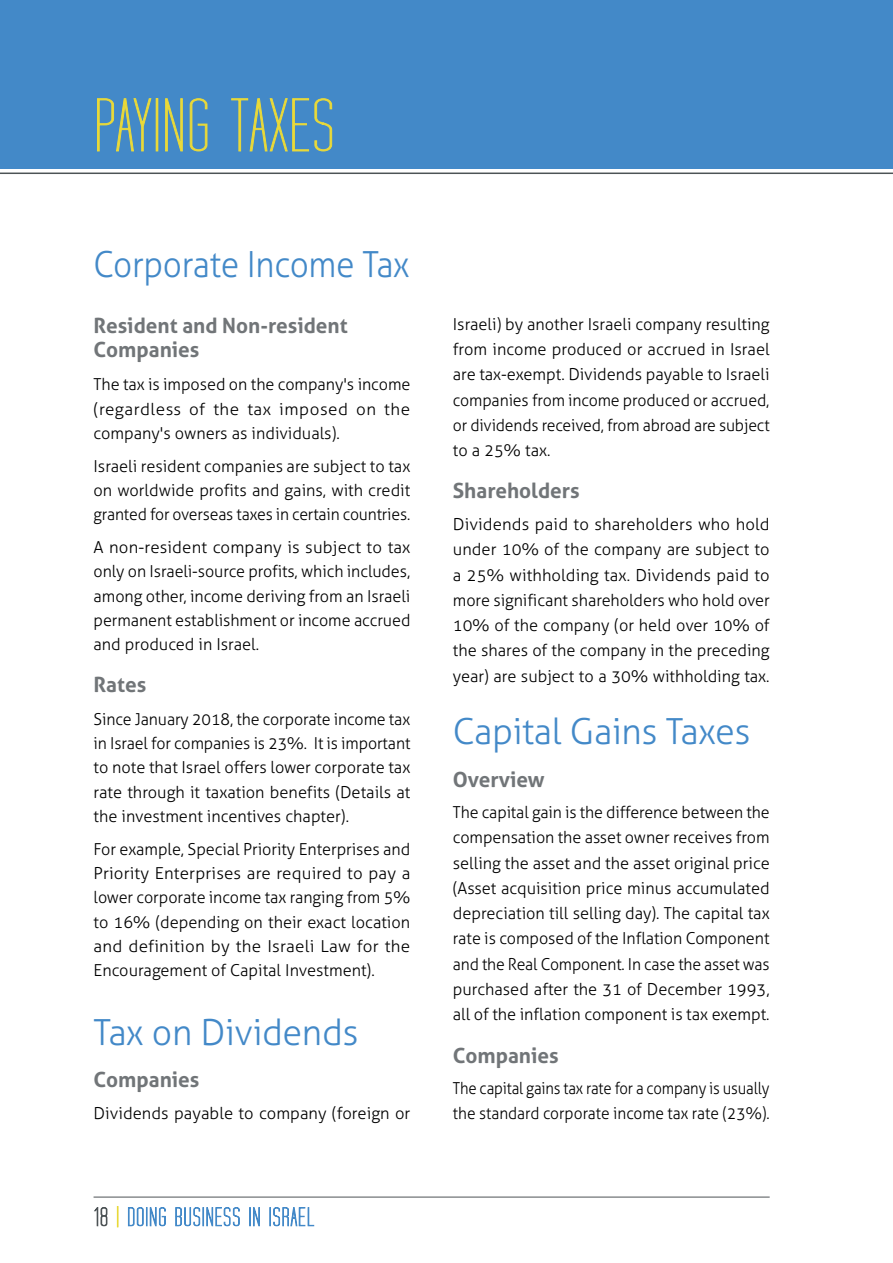
<style>
.page{position:relative;width:893px;height:1263px;background:#fff}
.page>*{position:absolute;margin:0;border:0;box-sizing:border-box;transform-origin:0 0}
.t1{font:75.75px "Tall Films Expanded";color:#e9d939;scale:1.04 1}
.t2{font:300 36px "Aller";letter-spacing:-.01em;color:#4389c8}
.t3{font:300 36px "Aller";letter-spacing:-.01em;color:#4389c8;scale:.93 1}
.t4{font:700 21px/24.3px "Aller";color:#717578}
.t5{font:300 16.5px/25.2px "Aller";color:#000;text-align:justify}
.t6{font:300 16.5px/25.2px "Aller";color:#000;scale:.9 1}
</style>
<div class="page">
<svg style="left:94px;top:1207px;width:13px;height:19px"></svg>
<svg style="left:117px;top:1206px;width:1px;height:21px"></svg>
<svg style="left:128px;top:1207px;width:37px;height:19px"></svg>
<svg style="left:176px;top:1207px;width:63px;height:19px"></svg>
<svg style="left:250px;top:1207px;width:10px;height:19px"></svg>
<svg style="left:270px;top:1207px;width:44px;height:19px"></svg>
<hr style="left:94px;top:1197px;width:676px;height:1px;background:#4d5356">
<div style="left:0;top:0;width:893px;height:168px;background:#4389c8"></div>
<hr style="left:0;top:173px;width:893px;height:1px;background:#4d5356">
<svg style="left:97px;top:98px;width:55px;height:54px"></svg>
<div style="left:156px;top:98px;width:2px;height:53px;border:1px solid #e9d939"></div>
<svg style="left:165px;top:98px;width:18px;height:54px"></svg>
<svg style="left:190px;top:98px;width:18px;height:54px"></svg>
<svg style="left:231px;top:98px;width:101px;height:54px"></svg>
<h1 class="t1" style="left:94px;top:90px;width:234px">PAYING TAXES</h1>
<h2 class="t3" style="left:94px;top:243px;width:341px">Corporate Income Tax</h2>
<p class="t4" style="left:94px;top:313px;width:256px">Resident and Non-resident<br>Companies</p>
<p class="t5" style="left:94px;top:372px;width:318px;line-height:24.3px">The tax is imposed on the company's income (regardless of the tax imposed on the company's owners as individuals).</p>
<p class="t5" style="left:94px;top:454px;width:318px;line-height:24.3px">Israeli resident companies are subject to tax on worldwide profits and gains, with credit granted for overseas taxes in certain countries.</p>
<p class="t5" style="left:94px;top:535px;width:318px;line-height:24.3px">A non-resident company is subject to tax only on Israeli-source profits, which includes, among other, income deriving from an Israeli permanent establishment or income accrued and produced in Israel.</p>
<p class="t4" style="left:94px;top:672px;width:54px">Rates</p>
<p class="t5" style="left:94px;top:706px;width:318px;line-height:24.3px">Since January 2018, the corporate income tax in Israel for companies is 23%. It is important to note that Israel offers lower corporate tax rate through it taxation benefits (Details at the investment incentives chapter).</p>
<p class="t5" style="left:94px;top:837px;width:318px;line-height:24.3px">For example, Special Priority Enterprises and Priority Enterprises are required to pay a lower corporate income tax ranging from 5% to 16% (depending on their exact location and definition by the Israeli Law for the Encouragement of Capital Investment).</p>
<h2 class="t2" style="left:94px;top:1011px;width:267px">Tax on Dividends</h2>
<p class="t4" style="left:94px;top:1067px;width:107px">Companies</p>
<p class="t5" style="left:94px;top:1101px;width:318px">Dividends payable to company (foreign or</p>
<p class="t5" style="left:453px;top:311px;width:318px">Israeli) by another Israeli company resulting from income produced or accrued in Israel are tax-exempt. Dividends payable to Israeli companies from income produced or accrued, or dividends received, from abroad are subject to a 25% tax.</p>
<p class="t4" style="left:453px;top:479px;width:128px">Shareholders</p>
<p class="t5" style="left:453px;top:512px;width:318px">Dividends paid to shareholders who hold under 10% of the company are subject to a 25% withholding tax. Dividends paid to more significant shareholders who hold over 10% of the company (or held over 10% of the shares of the company in the preceding year) are subject to a 30% withholding tax.</p>
<h2 class="t2" style="left:453px;top:710px;width:299px">Capital Gains Taxes</h2>
<p class="t4" style="left:453px;top:767px;width:93px">Overview</p>
<p class="t5" style="left:453px;top:800px;width:318px">The capital gain is the difference between the compensation the asset owner receives from selling the asset and the asset original price (Asset acquisition price minus accumulated depreciation till selling day). The capital tax rate is composed of the Inflation Component and the Real Component. In case the asset was purchased after the 31 of December 1993, all of the inflation component is tax exempt.</p>
<p class="t4" style="left:453px;top:1043px;width:107px">Companies</p>
<p class="t6" style="left:453px;top:1076px;width:353px">The capital gains tax rate for a company is usually the standard corporate income tax rate (23%).</p>
</div>
